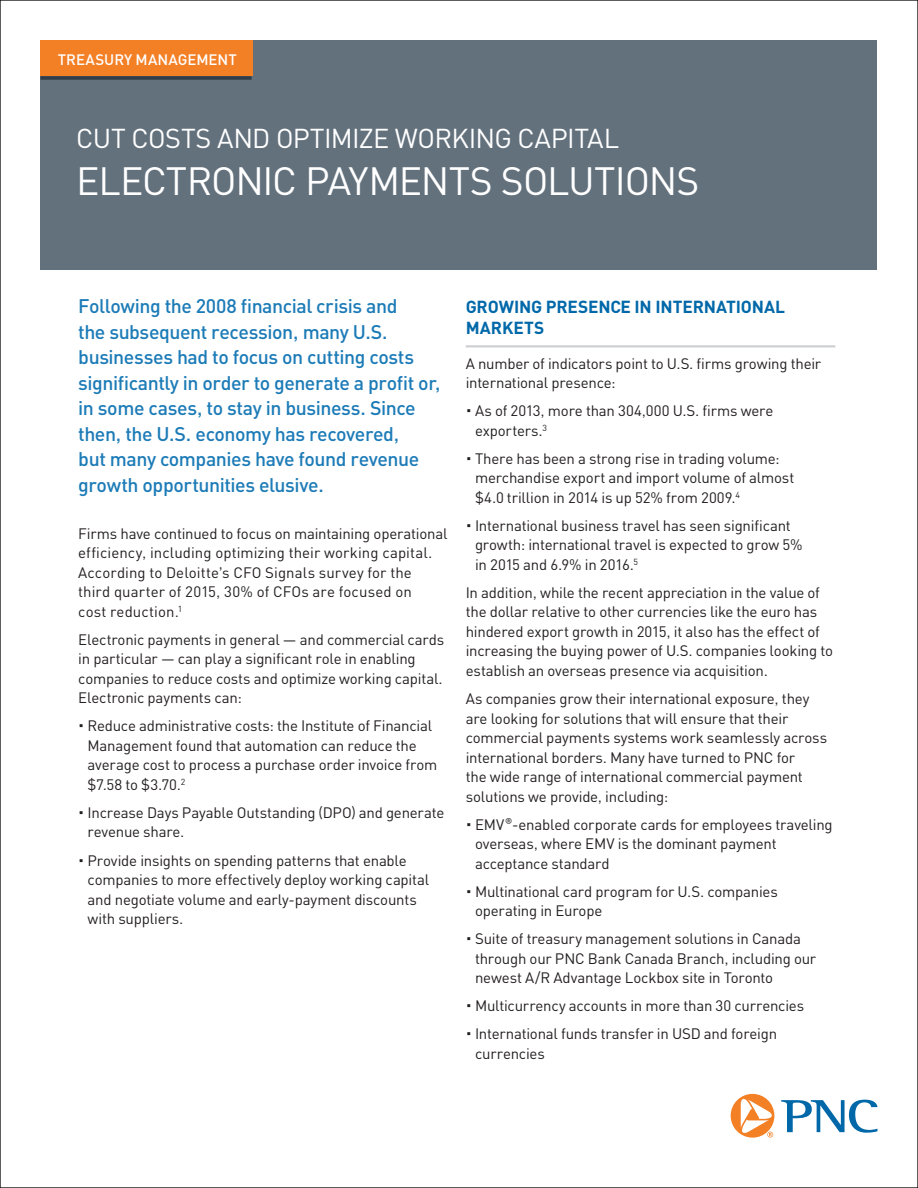
<style>
.page{position:relative;width:918px;height:1188px;background:#fff}
.page>*{position:absolute;margin:0;border:0;box-sizing:border-box;transform-origin:0 0}
.t1{font:39px "PNC Sans";letter-spacing:-.03em;color:#fff}
.t2{font:27px "PNC Sans";letter-spacing:-.02em;color:#fff}
.t3{font:500 19.5px/25.5px "PNC Sans";letter-spacing:-.025em;color:#1c7bb7}
.t4{font:700 17.25px/21px "PNC Sans";letter-spacing:-.01em;color:#0068a9}
.t5{font:15px/19.5px "PNC Sans";letter-spacing:-.015em;color:#231f20}
.t6{font:15px/19.5px "PNC Sans";letter-spacing:.005em;color:#231f20}
.t7{font:500 15px "PNC Sans";color:#fff}
</style>
<div class="page">
<div style="left:40px;top:40px;width:838px;height:230px;background:#63717d"></div>
<div style="left:40px;top:40px;width:213px;height:36px;background:#f48026"></div>
<hr style="left:41px;top:76px;width:211px;height:4px;background:#3c4853">
<hr style="left:466px;top:345px;width:369px;height:2px;background:#cdced2">
<svg style="left:781px;top:1100px;width:97px;height:33px"></svg>
<svg style="left:731px;top:1094px;width:43px;height:44px"></svg>
<p class="t7" style="left:58px;top:50px;width:181px">TREASURY MANAGEMENT</p>
<p class="t2" style="left:76px;top:122px;width:544px">CUT COSTS AND OPTIMIZE WORKING CAPITAL</p>
<p class="t1" style="left:76px;top:156px;width:625px">ELECTRONIC PAYMENTS SOLUTIONS</p>
<p class="t3" style="left:78px;top:293px;width:364px">Following the 2008 financial crisis and<br>the subsequent recession, many U.S. businesses had to focus on cutting costs significantly in order to generate a profit or, in some cases, to stay in business. Since then, the U.S. economy has recovered,<br>but many companies have found revenue growth opportunities elusive.</p>
<p class="t6" style="left:78px;top:523px;width:371px">Firms have continued to focus on maintaining operational efficiency, including optimizing their working capital.<br>According to Deloitte’s CFO Signals survey for the third quarter of 2015, 30% of CFOs are focused on<br>cost reduction.<sup>1</sup></p>
<p class="t5" style="left:78px;top:629px;width:368px">Electronic payments in general — and commercial cards in particular — can play a significant role in enabling companies to reduce costs and optimize working capital.<br>Electronic payments can:</p>
<p class="t5" style="left:88px;top:716px;width:351px;text-indent:-9px">• Reduce administrative costs: the Institute of Financial Management found that automation can reduce the average cost to process a purchase order invoice from $7.58 to $3.70.<sup>2</sup></p>
<p class="t5" style="left:88px;top:802px;width:358px;text-indent:-9px">• Increase Days Payable Outstanding (DPO) and generate revenue share.</p>
<p class="t5" style="left:88px;top:850px;width:343px;text-indent:-9px">• Provide insights on spending patterns that enable companies to more effectively deploy working capital and negotiate volume and early-payment discounts with suppliers.</p>
<p class="t4" style="left:466px;top:295px;width:321px">GROWING PRESENCE IN INTERNATIONAL<br>MARKETS</p>
<p class="t5" style="left:466px;top:353px;width:357px">A number of indicators point to U.S. firms growing their international presence:</p>
<p class="t5" style="left:475px;top:401px;width:300px;text-indent:-9px">• As of 2013, more than 304,000 U.S. firms were exporters.<sup>3</sup></p>
<p class="t5" style="left:475px;top:448px;width:321px;text-indent:-9px">• There has been a strong rise in trading volume: merchandise export and import volume of almost $4.0 trillion in 2014 is up 52% from 2009.<sup>4</sup></p>
<p class="t5" style="left:475px;top:515px;width:329px;text-indent:-9px">• International business travel has seen significant growth: international travel is expected to grow 5% in 2015 and 6.9% in 2016.<sup>5</sup></p>
<p class="t5" style="left:466px;top:583px;width:369px">In addition, while the recent appreciation in the value of the dollar relative to other currencies like the euro has hindered export growth in 2015, it also has the effect of increasing the buying power of U.S. companies looking to establish an overseas presence via acquisition.</p>
<p class="t5" style="left:466px;top:689px;width:363px">As companies grow their international exposure, they are looking for solutions that will ensure that their commercial payments systems work seamlessly across international borders. Many have turned to PNC for<br>the wide range of international commercial payment solutions we provide, including:</p>
<p class="t5" style="left:475px;top:814px;width:359px;text-indent:-9px">• EMV®-enabled corporate cards for employees traveling overseas, where EMV is the dominant payment acceptance standard</p>
<p class="t5" style="left:475px;top:881px;width:304px;text-indent:-9px">• Multinational card program for U.S. companies operating in Europe</p>
<p class="t5" style="left:475px;top:929px;width:343px;text-indent:-9px">• Suite of treasury management solutions in Canada through our PNC Bank Canada Branch, including our newest A/R Advantage Lockbox site in Toronto</p>
<p class="t5" style="left:466px;top:996px;width:340px">• Multicurrency accounts in more than 30 currencies</p>
<p class="t5" style="left:475px;top:1024px;width:304px;text-indent:-9px">• International funds transfer in USD and foreign currencies</p>
</div>
